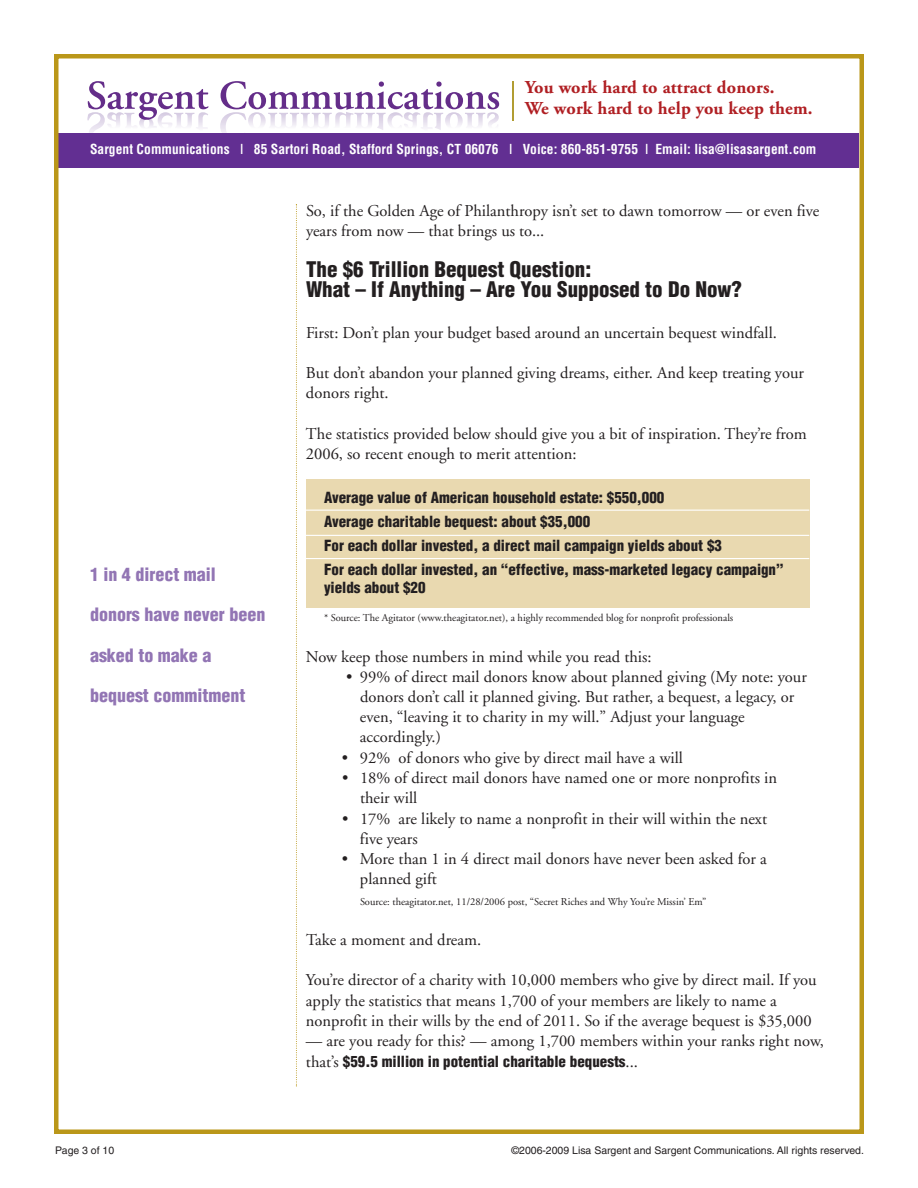
<style>
.page{position:relative;width:918px;height:1188px;background:#fff}
.page>*{position:absolute;margin:0;border:0;box-sizing:border-box;transform-origin:0 0}
.t1{font:900 condensed 21px/20.2px "Helvetica";color:#231f20}
.t2{font:700 18.15px/21.8px "Adobe Garamond";letter-spacing:.01em;color:#b01f23}
.t3{font:900 condensed 18px "Helvetica";color:#9275b4}
.t4{font:16.5px/20.2px "Adobe Garamond";color:#231f20}
.t5{font:900 condensed 15px/24px "Helvetica";color:#231f20}
.t6{font:700 condensed 13.5px "Helvetica";letter-spacing:.005em;color:#fff}
.t7{font:10.5px "Adobe Garamond";color:#231f20}
.t8{font:10.5px "Helvetica";color:#231f20}
.s1{font-family:"Adobe Garamond";font-weight:400;font-stretch:normal;font-size:16.5px}
</style>
<div class="page">
<div style="left:306px;top:479px;width:503px;height:129px;background:#e9d9b0"></div>
<svg style="left:87px;top:81px;width:122px;height:52px"></svg>
<svg style="left:220px;top:81px;width:279px;height:52px"></svg>
<hr style="left:512px;top:81px;width:2px;height:39px;background:#b19d32">
<div style="left:58px;top:133px;width:802px;height:35px;background:#622f92"></div>
<div style="left:54px;top:54px;width:810px;height:1080px;border:4px solid #ba9719"></div>
<svg style="left:296px;top:204px;width:1px;height:882px"></svg>
<hr style="left:306px;top:510px;width:503px;height:1px;background:#fff">
<hr style="left:306px;top:535px;width:503px;height:1px;background:#fff">
<hr style="left:306px;top:558px;width:503px;height:1px;background:#fff">
<p class="t2" style="left:525px;top:78px;width:289px">You work hard to attract donors.<br>We work hard to help you keep them.</p>
<p class="t6" style="left:90px;top:141px;width:728px">Sargent Communications | 85 Sartori Road, Stafford Springs, CT 06076 | Voice: 860-851-9755 | Email: lisa@lisasargent.com</p>
<p class="t3" style="left:90px;top:564px;width:127px">1 in 4 direct mail</p>
<p class="t3" style="left:90px;top:604px;width:177px">donors have never been</p>
<p class="t3" style="left:90px;top:645px;width:123px">asked to make a</p>
<p class="t3" style="left:90px;top:685px;width:157px">bequest commitment</p>
<p class="t8" style="left:55px;top:1147px;width:61px">Page 3 of 10</p>
<p class="t4" style="left:306px;top:202px;width:515px">So, if the Golden Age of Philanthropy isn’t set to dawn tomorrow — or even five years from now — that brings us to...</p>
<p class="t1" style="left:306px;top:259px;width:438px">The $6 Trillion Bequest Question:<br>What – If Anything – Are You Supposed to Do Now?</p>
<p class="t4" style="left:306px;top:324px;width:472px">First: Don’t plan your budget based around an uncertain bequest windfall.</p>
<p class="t4" style="left:306px;top:364px;width:500px">But don’t abandon your planned giving dreams, either. And keep treating your donors right.</p>
<p class="t4" style="left:306px;top:425px;width:502px">The statistics provided below should give you a bit of inspiration. They’re from<br>2006, so recent enough to merit attention:</p>
<p class="t5" style="left:324px;top:486px;width:461px">Average value of American household estate: $550,000<br>Average charitable bequest: about $35,000<br>For each dollar invested, a direct mail campaign yields about $3<br>For each dollar invested, an “effective, mass-marketed legacy campaign”</p>
<p class="t5" style="left:324px;top:576px;width:103px">yields about $20</p>
<p class="t7" style="left:324px;top:613px;width:411px">* Source: The Agitator (www.theagitator.net), a highly recommended blog for nonprofit professionals</p>
<p class="t4" style="left:306px;top:648px;width:347px">Now keep those numbers in mind while you read this:</p>
<p class="t4" style="left:360px;top:668px;width:448px;text-indent:-14px">• 99% of direct mail donors know about planned giving (My note: your donors don’t call it planned giving. But rather, a bequest, a legacy, or even, “leaving it to charity in my will.” Adjust your language accordingly.)</p>
<p class="t4" style="left:342px;top:749px;width:342px">• 92% of donors who give by direct mail have a will</p>
<p class="t4" style="left:360px;top:769px;width:419px;text-indent:-18px">• 18% of direct mail donors have named one or more nonprofits in their will</p>
<p class="t4" style="left:360px;top:810px;width:409px;text-indent:-18px">• 17% are likely to name a nonprofit in their will within the next five years</p>
<p class="t4" style="left:360px;top:850px;width:408px;text-indent:-18px">• More than 1 in 4 direct mail donors have never been asked for a planned gift</p>
<p class="t7" style="left:360px;top:897px;width:348px">Source: theagitator.net, 11/28/2006 post, “Secret Riches and Why You’re Missin’ Em”</p>
<p class="t4" style="left:306px;top:931px;width:177px">Take a moment and dream.</p>
<p class="t4" style="left:306px;top:972px;width:512px">You’re director of a charity with 10,000 members who give by direct mail. If you apply the statistics that means 1,700 of your members are likely to name a nonprofit in their wills by the end of 2011. So if the average bequest is $35,000</p>
<p class="t4" style="left:306px;top:1032px;width:519px">— are you ready for this? — among 1,700 members within your ranks right now,</p>
<p class="t5" style="left:306px;top:1049px;width:334px"><span class="s1">that’s</span> $59.5 million in potential charitable bequests<span class="s1">...</span></p>
<p class="t8" style="left:511px;top:1147px;width:354px">©2006-2009 Lisa Sargent and Sargent Communications. All rights reserved.</p>
</div>
